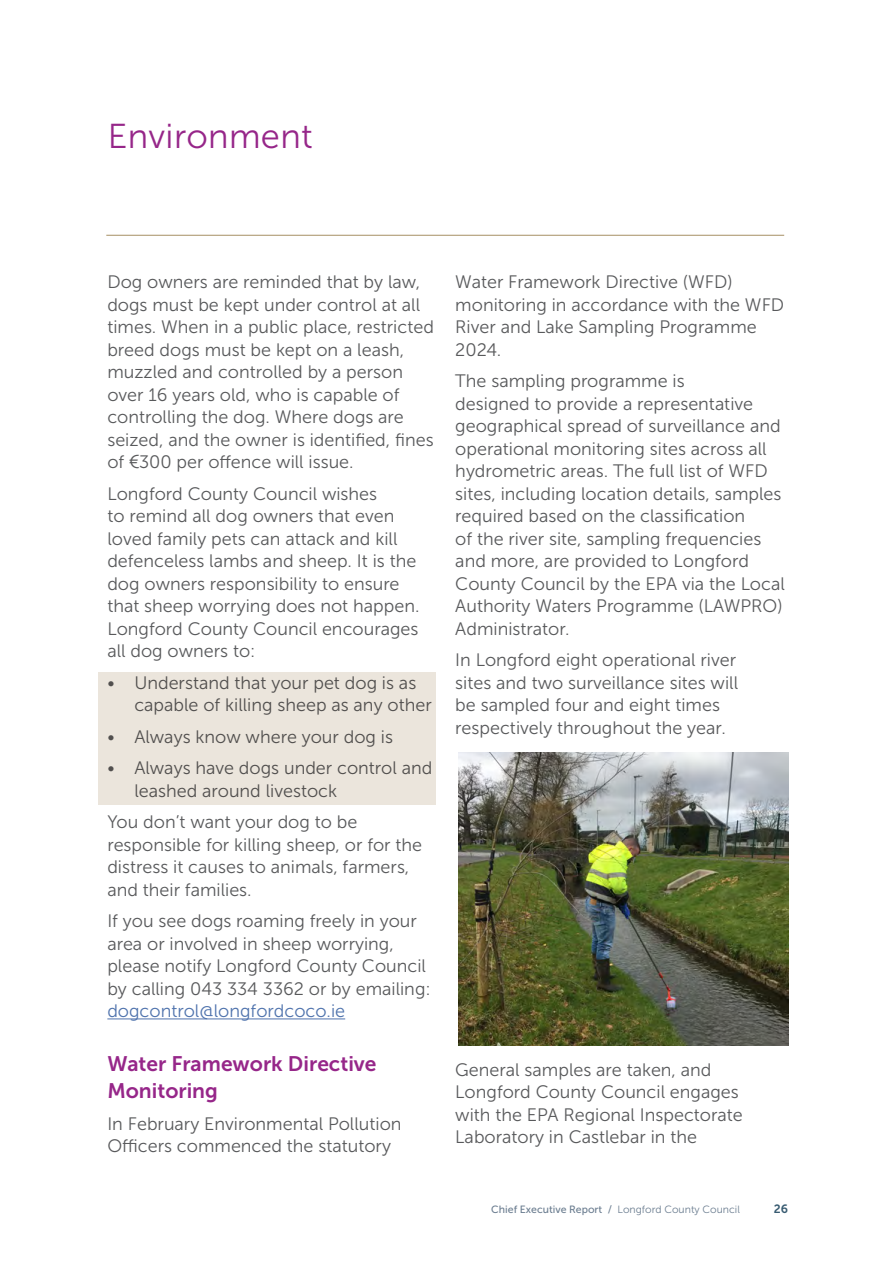
<style>
.page{position:relative;width:893px;height:1263px;background:#fff}
.page>*{position:absolute;margin:0;border:0;box-sizing:border-box;transform-origin:0 0}
.t1{font:34.5px "Museo Sans 300";letter-spacing:.01em;color:#962689}
.t2{font:21px/27px "Museo Sans 700";color:#962689}
.t3{font:18px/22.5px "Museo Sans 300";color:#58595b}
.t4{font:18px "Museo Sans 300";color:#4f73ad}
.t5{font:12px "Museo Sans 700";color:#395c72}
.t6{font:10.5px "Museo Sans 500";color:#6b7d90}
.s1{font-family:"Century Gothic"}
.s2{font-family:"Museo Sans 300"}
</style>
<div class="page">
<hr style="left:106px;top:235px;width:678px;height:1px;background:#a68f64">
<hr style="left:107px;top:1018px;width:238px;height:1px;background:#4f73ad">
<div style="left:98px;top:672px;width:337px;height:133px;background:#ebe5dc"></div>
<img style="left:459px;top:753px;width:329px;height:293px">
<h1 class="t1" style="left:108px;top:117px;width:207px">Environment</h1>
<p class="t3" style="left:107px;top:271px;width:328px">Dog owners are reminded that by law, dogs must be kept under control at all times. When in a public place, restricted breed dogs must be kept on a leash, muzzled and controlled by a person over 16 years old, who is capable of controlling the dog. Where dogs are seized, and the owner is identified, fines of <span class="s1">€</span>300 per offence will issue.</p>
<p class="t3" style="left:107px;top:482px;width:314px">Longford County Council wishes<br>to remind all dog owners that even loved family pets can attack and kill defenceless lambs and sheep. It is the dog owners responsibility to ensure that sheep worrying does not happen.<br>Longford County Council encourages all dog owners to:</p>
<p class="t3" style="left:134px;top:671px;width:299px;text-indent:-27px">• Understand that your pet dog is as capable of killing sheep as any other</p>
<p class="t3" style="left:107px;top:725px;width:287px">• Always know where your dog is</p>
<p class="t3" style="left:134px;top:757px;width:299px;text-indent:-27px">• Always have dogs under control and leashed around livestock</p>
<p class="t3" style="left:107px;top:811px;width:316px">You don’t want your dog to be responsible for killing sheep, or for the distress it causes to animals, farmers, and their families.</p>
<p class="t3" style="left:107px;top:910px;width:325px">If you see dogs roaming freely in your area or involved in sheep worrying, please notify Longford County Council by calling 043 334 3362 or by emailing:</p>
<p class="t4" style="left:107px;top:1001px;width:239px">dogcontrol@longfordcoco.ie</p>
<p class="t2" style="left:107px;top:1050px;width:271px">Water Framework Directive<br>Monitoring</p>
<p class="t3" style="left:107px;top:1112px;width:296px">In February Environmental Pollution<br>Officers commenced the statutory</p>
<p class="t3" style="left:455px;top:271px;width:330px">Water Framework Directive (WFD) monitoring in accordance with the WFD<br>River and Lake Sampling Programme<br>2024.</p>
<p class="t3" style="left:455px;top:370px;width:331px">The sampling programme is<br>designed to provide a representative geographical spread of surveillance and operational monitoring sites across all hydrometric areas. The full list of WFD sites, including location details, samples required based on the classification<br>of the river site, sampling frequencies and more, are provided to Longford County Council by the EPA via the Local Authority Waters Programme (LAWPRO)<br>Administrator.</p>
<p class="t3" style="left:455px;top:649px;width:284px">In Longford eight operational river sites and two surveillance sites will be sampled four and eight times respectively throughout the year.</p>
<p class="t3" style="left:455px;top:1058px;width:289px">General samples are taken, and<br>Longford County Council engages with the EPA Regional Inspectorate<br>Laboratory in Castlebar in the</p>
<p class="t6" style="left:491px;top:1204px;width:250px">Chief Executive Report / <span class="s2">Longford County Council</span></p>
<p class="t5" style="left:774px;top:1202px;width:16px">26</p>
</div>
